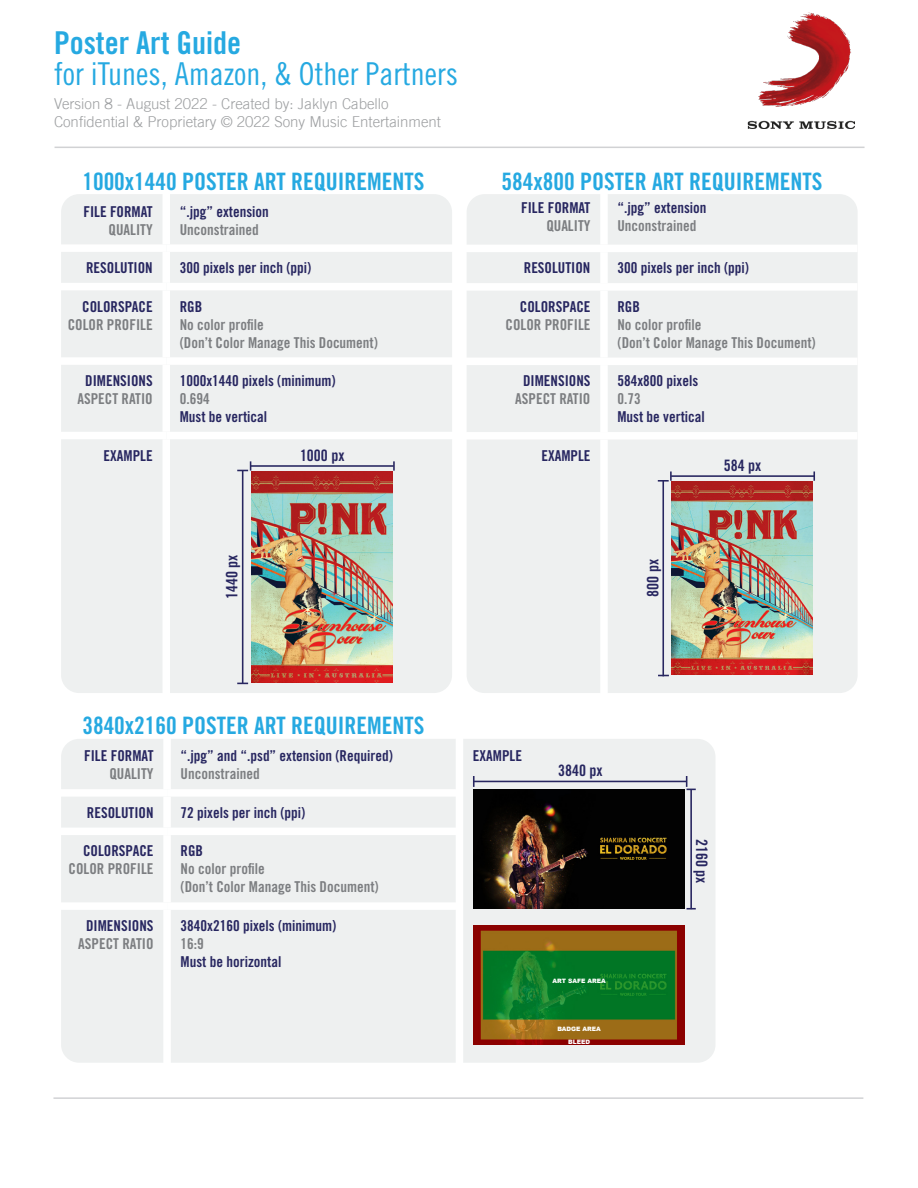
<style>
.page{position:relative;width:918px;height:1188px;background:#fff}
.page>*{position:absolute;margin:0;border:0;box-sizing:border-box;transform-origin:0 0}
.t1{font:31.5px "Trade Gothic Cond Eighteen";color:#26a9e1}
.t2{font:31.5px "Trade Gothic Bold Cond Twenty";color:#26a9e1}
.t3{font:24px "Trade Gothic Bold Cond Twenty";color:#26a9e1}
.t4{font:15.75px "Trade Gothic Bold Cond Twenty";color:#272660}
.t5{font:15px/18px "Trade Gothic Bold Cond Twenty";color:#272660}
.t6{font:15px/18px "Trade Gothic Bold Cond Twenty";color:#7c7e81;text-align:center}
.t7{font:300 15px/18px "Trade Gothic LT";color:#9d9fa1}
.t8{font:900 6px "Arial";color:#fff}
.s1{color:#7c7e81}
.s2{color:#272660}
</style>
<div class="page">
<div style="left:61px;top:194px;width:391px;height:499px;background:#eef0f0;border-radius:18px"></div>
<div style="left:467px;top:194px;width:391px;height:499px;background:#eef0f0;border-radius:18px"></div>
<div style="left:163px;top:192px;width:7px;height:52px;background:#fff"></div>
<div style="left:54px;top:244px;width:112px;height:8px;background:#fff"></div>
<div style="left:166px;top:244px;width:288px;height:8px;background:#fff"></div>
<div style="left:163px;top:252px;width:7px;height:31px;background:#fff"></div>
<div style="left:54px;top:283px;width:112px;height:7px;background:#fff"></div>
<div style="left:166px;top:283px;width:288px;height:7px;background:#fff"></div>
<div style="left:163px;top:290px;width:7px;height:67px;background:#fff"></div>
<div style="left:54px;top:357px;width:112px;height:8px;background:#fff"></div>
<div style="left:166px;top:357px;width:288px;height:8px;background:#fff"></div>
<div style="left:163px;top:365px;width:7px;height:67px;background:#fff"></div>
<div style="left:166px;top:432px;width:288px;height:7px;background:#fff"></div>
<div style="left:54px;top:432px;width:112px;height:7px;background:#fff"></div>
<div style="left:163px;top:439px;width:7px;height:269px;background:#fff"></div>
<img style="left:252px;top:471px;width:141px;height:212px">
<hr style="left:251px;top:465px;width:143px;height:2px;background:#272660">
<svg style="left:393px;top:461px;width:2px;height:10px"></svg>
<hr style="left:242px;top:471px;width:1px;height:212px;background:#272660">
<svg style="left:237px;top:461px;width:14px;height:10px"></svg>
<div style="left:600px;top:188px;width:8px;height:57px;background:#fff"></div>
<div style="left:461px;top:245px;width:143px;height:7px;background:#fff"></div>
<div style="left:604px;top:245px;width:253px;height:7px;background:#fff"></div>
<div style="left:600px;top:252px;width:8px;height:31px;background:#fff"></div>
<div style="left:461px;top:283px;width:143px;height:8px;background:#fff"></div>
<div style="left:604px;top:283px;width:253px;height:8px;background:#fff"></div>
<div style="left:600px;top:291px;width:8px;height:67px;background:#fff"></div>
<div style="left:461px;top:358px;width:143px;height:7px;background:#fff"></div>
<div style="left:604px;top:358px;width:253px;height:7px;background:#fff"></div>
<div style="left:600px;top:365px;width:8px;height:67px;background:#fff"></div>
<div style="left:461px;top:432px;width:143px;height:8px;background:#fff"></div>
<div style="left:604px;top:432px;width:253px;height:8px;background:#fff"></div>
<div style="left:600px;top:440px;width:8px;height:268px;background:#fff"></div>
<img style="left:672px;top:481px;width:141px;height:193px">
<hr style="left:671px;top:475px;width:143px;height:2px;background:#272660">
<svg style="left:813px;top:471px;width:2px;height:10px"></svg>
<hr style="left:662px;top:481px;width:2px;height:195px;background:#272660">
<svg style="left:658px;top:471px;width:14px;height:11px"></svg>
<div style="left:61px;top:739px;width:654px;height:324px;background:#eef0f0;border-radius:18px"></div>
<div style="left:163px;top:736px;width:8px;height:53px;background:#fff"></div>
<div style="left:54px;top:789px;width:113px;height:8px;background:#fff"></div>
<div style="left:167px;top:789px;width:290px;height:8px;background:#fff"></div>
<div style="left:163px;top:797px;width:8px;height:31px;background:#fff"></div>
<div style="left:54px;top:828px;width:113px;height:7px;background:#fff"></div>
<div style="left:167px;top:828px;width:290px;height:7px;background:#fff"></div>
<div style="left:163px;top:835px;width:8px;height:67px;background:#fff"></div>
<div style="left:54px;top:902px;width:113px;height:8px;background:#fff"></div>
<div style="left:167px;top:902px;width:290px;height:8px;background:#fff"></div>
<div style="left:163px;top:910px;width:8px;height:247px;background:#fff"></div>
<img style="left:473px;top:790px;width:211px;height:119px">
<img style="left:474px;top:926px;width:210px;height:118px">
<div style="left:456px;top:736px;width:7px;height:359px;background:#fff"></div>
<hr style="left:690px;top:790px;width:2px;height:119px;background:#272660">
<svg style="left:687px;top:908px;width:9px;height:2px"></svg>
<hr style="left:474px;top:781px;width:213px;height:1px;background:#272660">
<svg style="left:473px;top:776px;width:2px;height:11px"></svg>
<svg style="left:686px;top:776px;width:10px;height:14px"></svg>
<hr style="left:55px;top:147px;width:810px;height:1px;background:#d1d2d4">
<img style="left:747px;top:12px;width:108px;height:117px">
<hr style="left:53px;top:1097px;width:810px;height:2px;background:#d1d2d4">
<h1 class="t2" style="left:54px;top:24px;width:189px">Poster Art Guide</h1>
<h1 class="t1" style="left:54px;top:56px;width:406px">for iTunes, Amazon, &amp; Other Partners</h1>
<p class="t7" style="left:54px;top:94px;width:389px">Version 8 - August 2022 - Created by: Jaklyn Cabello<br>Confidential &amp; Proprietary © 2022 Sony Music Entertainment</p>
<p class="t3" style="left:82px;top:167px;width:344px">1000x1440 POSTER ART REQUIREMENTS</p>
<p class="t5" style="left:83px;top:202px;width:71px">FILE FORMAT</p>
<p class="t6" style="left:109px;top:220px;width:46px">QUALITY</p>
<p class="t5" style="left:180px;top:202px;width:91px">“.jpg” extension<br><span class="s1">Unconstrained</span></p>
<p class="t5" style="left:86px;top:259px;width:68px">RESOLUTION</p>
<p class="t5" style="left:180px;top:259px;width:133px">300 pixels per inch (ppi)</p>
<p class="t5" style="left:82px;top:297px;width:72px">COLORSPACE</p>
<p class="t6" style="left:68px;top:315px;width:86px">COLOR PROFILE</p>
<p class="t5" style="left:180px;top:297px;width:24px">RGB</p>
<p class="t6" style="left:180px;top:315px;width:86px">No color profile</p>
<p class="t6" style="left:180px;top:333px;width:200px">(Don’t Color Manage This Document)</p>
<p class="t6" style="left:78px;top:372px;width:77px"><span class="s2">DIMENSIONS<br></span>ASPECT RATIO</p>
<p class="t5" style="left:180px;top:372px;width:157px">1000x1440 pixels (minimum)</p>
<p class="t6" style="left:180px;top:390px;width:31px">0.694</p>
<p class="t5" style="left:180px;top:408px;width:89px">Must be vertical</p>
<p class="t5" style="left:104px;top:446px;width:51px">EXAMPLE</p>
<p class="t4" style="left:300px;top:446px;width:46px">1000 px</p>
<p class="t4" style="left:222px;top:599px;width:46px;rotate:-90deg">1440 px</p>
<p class="t3" style="left:502px;top:167px;width:322px">584x800 POSTER ART REQUIREMENTS</p>
<p class="t5" style="left:521px;top:199px;width:71px">FILE FORMAT</p>
<p class="t6" style="left:546px;top:217px;width:46px">QUALITY</p>
<p class="t5" style="left:617px;top:199px;width:91px">“.jpg” extension<br><span class="s1">Unconstrained</span></p>
<p class="t5" style="left:524px;top:259px;width:68px">RESOLUTION</p>
<p class="t5" style="left:617px;top:259px;width:133px">300 pixels per inch (ppi)</p>
<p class="t5" style="left:520px;top:297px;width:72px">COLORSPACE</p>
<p class="t6" style="left:506px;top:315px;width:86px">COLOR PROFILE</p>
<p class="t5" style="left:617px;top:297px;width:24px">RGB</p>
<p class="t6" style="left:617px;top:315px;width:86px">No color profile</p>
<p class="t6" style="left:617px;top:333px;width:200px">(Don’t Color Manage This Document)</p>
<p class="t6" style="left:515px;top:372px;width:77px"><span class="s2">DIMENSIONS<br></span>ASPECT RATIO</p>
<p class="t5" style="left:617px;top:372px;width:82px">584x800 pixels</p>
<p class="t6" style="left:617px;top:390px;width:25px">0.73</p>
<p class="t5" style="left:617px;top:408px;width:89px">Must be vertical</p>
<p class="t5" style="left:541px;top:446px;width:51px">EXAMPLE</p>
<p class="t4" style="left:724px;top:456px;width:39px">584 px</p>
<p class="t4" style="left:643px;top:597px;width:39px;rotate:-90deg">800 px</p>
<p class="t3" style="left:82px;top:711px;width:344px">3840x2160 POSTER ART REQUIREMENTS</p>
<p class="t5" style="left:84px;top:747px;width:71px">FILE FORMAT</p>
<p class="t6" style="left:109px;top:765px;width:46px">QUALITY</p>
<p class="t5" style="left:181px;top:747px;width:214px">“.jpg” and “.psd” extension (Required)<br><span class="s1">Unconstrained</span></p>
<p class="t5" style="left:87px;top:803px;width:68px">RESOLUTION</p>
<p class="t5" style="left:181px;top:803px;width:126px">72 pixels per inch (ppi)</p>
<p class="t5" style="left:83px;top:842px;width:72px">COLORSPACE</p>
<p class="t6" style="left:69px;top:860px;width:86px">COLOR PROFILE</p>
<p class="t5" style="left:181px;top:842px;width:24px">RGB</p>
<p class="t6" style="left:181px;top:860px;width:86px">No color profile</p>
<p class="t6" style="left:181px;top:878px;width:200px">(Don’t Color Manage This Document)</p>
<p class="t6" style="left:78px;top:917px;width:77px"><span class="s2">DIMENSIONS<br></span>ASPECT RATIO</p>
<p class="t5" style="left:181px;top:917px;width:157px">3840x2160 pixels (minimum)</p>
<p class="t6" style="left:181px;top:935px;width:25px">16:9</p>
<p class="t5" style="left:181px;top:953px;width:102px">Must be horizontal</p>
<p class="t5" style="left:473px;top:747px;width:51px">EXAMPLE</p>
<p class="t4" style="left:558px;top:761px;width:46px">3840 px</p>
<p class="t8" style="left:553px;top:976px;width:55px">ART SAFE AREA</p>
<p class="t8" style="left:557px;top:1024px;width:45px">BADGE AREA</p>
<p class="t8" style="left:568px;top:1037px;width:24px">BLEED</p>
<p class="t4" style="left:711px;top:839px;width:46px;rotate:90deg">2160 px</p>
</div>
